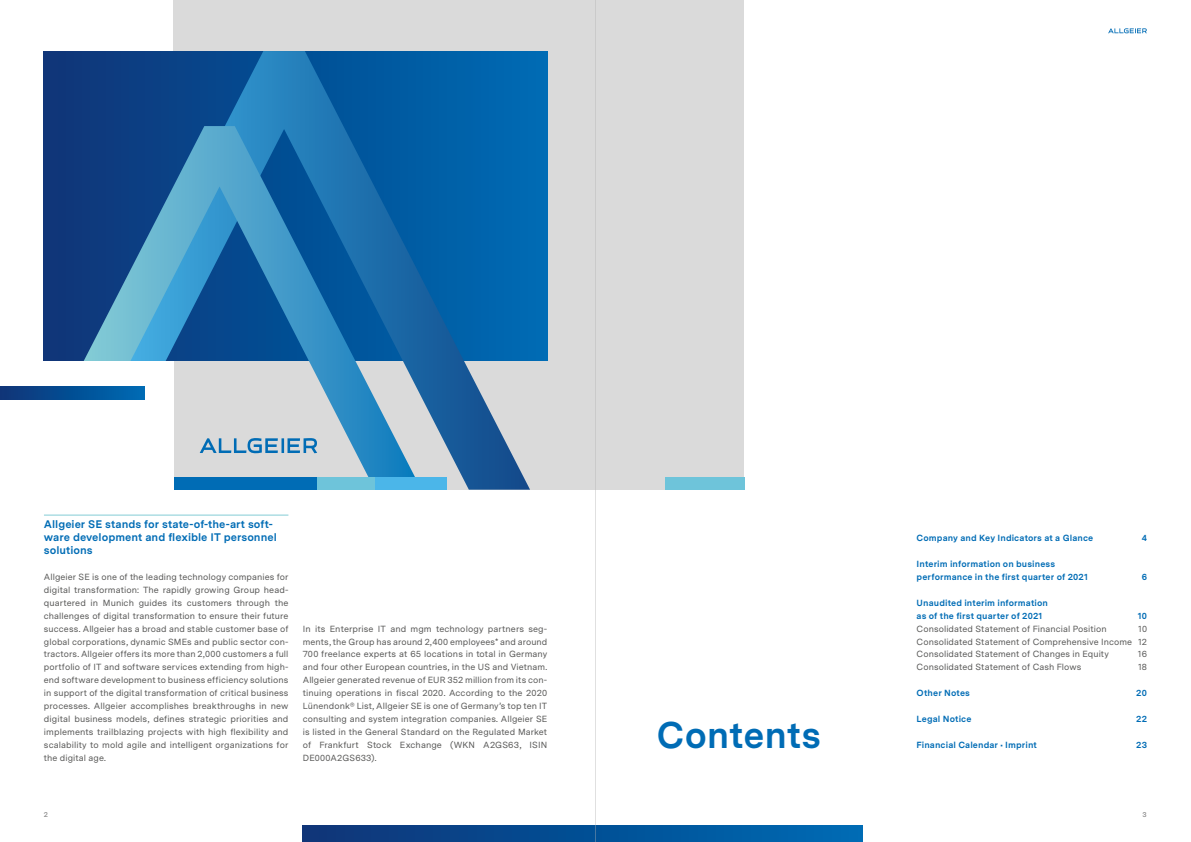
<style>
.page{position:relative;width:1191px;height:842px;background:#fff}
.page>*{position:absolute;margin:0;border:0;box-sizing:border-box;transform-origin:0 0}
.t1{font:700 37px "Messina Sans";color:#006cb5}
.t2{font:700 11px/12.9px "Messina Sans";color:#006cb5}
.t3{font:8.9px/12.9px "Messina Sans";letter-spacing:.01em;color:#575756;text-align:justify}
.t4{font:700 8.9px/12.9px "Messina Sans";letter-spacing:.01em;color:#006cb5}
.t5{font:600 7px "Messina Sans";color:#878787}
</style>
<div class="page">
<div style="left:173px;top:0;width:571px;height:490px;background:#dadada"></div>
<svg style="left:44px;top:51px;width:503px;height:310px;background:#0a458a"></svg>
<svg style="left:104px;top:51px;width:426px;height:439px;background:#1a68a7"></svg>
<svg style="left:82px;top:126px;width:337px;height:351px"></svg>
<div style="left:173px;top:477px;width:273px;height:13px;background:#4bb6e9"></div>
<div style="left:173px;top:477px;width:144px;height:13px;background:#006cb5"></div>
<div style="left:317px;top:477px;width:58px;height:13px;background:#6ec4da"></div>
<div style="left:665px;top:477px;width:79px;height:13px;background:#6ec4da"></div>
<hr style="left:44px;top:515px;width:244px;height:1px;background:#84ccd5">
<div style="left:41px;top:361px;width:132px;height:138px;background:#fff"></div>
<svg style="left:200px;top:438px;width:117px;height:15px"></svg>
<div style="left:303px;top:825px;width:559px;height:17px;background:linear-gradient(to right,#0e3477,#006bb4)"></div>
<svg style="left:0;top:386px;width:145px;height:13px;background:#044f95"></svg>
<svg style="left:1108px;top:28px;width:38px;height:5px"></svg>
<hr style="left:595px;top:0;width:1px;height:842px;background:#b3b2b2">
<p class="t2" style="left:44px;top:517px;width:234px">Allgeier SE stands for state-of-the-art soft&shy;ware development and flexible IT personnel solutions</p>
<p class="t3" style="left:44px;top:570px;width:246px">Allgeier SE is one of the leading technology companies for digital transformation: The rapidly growing Group head&shy;quartered in Munich guides its customers through the challenges of digital transformation to ensure their future success. Allgeier has a broad and stable customer base of global corporations, dynamic SMEs and public sector con&shy;tractors. Allgeier offers its more than 2,000 customers a full portfolio of IT and software services extending from high&shy;end software development to business efficiency solutions in support of the digital transformation of critical business processes. Allgeier accomplishes breakthroughs in new digital business models, defines strategic priorities and implements trailblazing projects with high flexibility and scalability to mold agile and intelligent organizations for the digital age.</p>
<p class="t3" style="left:303px;top:622px;width:246px">In its Enterprise IT and mgm technology partners seg&shy;ments, the Group has around 2,400 employees* and around 700 freelance experts at 65 locations in total in Germany and four other European countries, in the US and Vietnam.<br>Allgeier generated revenue of EUR 352 million from its con&shy;tinuing operations in fiscal 2020. According to the 2020<br>Lünendonk® List, Allgeier SE is one of Germany’s top ten IT consulting and system integration companies. Allgeier SE is listed in the General Standard on the Regulated Market of Frankfurt Stock Exchange (WKN A2GS63, ISIN DE000A2GS633).</p>
<h1 class="t1" style="left:656px;top:707px;width:166px">Contents</h1>
<p class="t4" style="left:916px;top:531px;width:178px">Company and Key Indicators at a Glance</p>
<p class="t4" style="left:1141px;top:531px;width:7px">4</p>
<p class="t4" style="left:916px;top:557px;width:173px">Interim information on business performance in the first quarter of 2021</p>
<p class="t4" style="left:1141px;top:570px;width:7px">6</p>
<p class="t4" style="left:916px;top:596px;width:133px">Unaudited interim information as of the first quarter of 2021</p>
<p class="t4" style="left:1137px;top:609px;width:11px">10</p>
<p class="t3" style="left:916px;top:622px;width:192px">Consolidated Statement of Financial Position</p>
<p class="t3" style="left:916px;top:622px;width:232px;text-indent:222px">10<br>Consolidated Statement of Comprehensive Income 12<br>Consolidated Statement of Changes in Equity</p>
<p class="t3" style="left:1138px;top:647px;width:11px">16</p>
<p class="t3" style="left:916px;top:660px;width:166px">Consolidated Statement of Cash Flows</p>
<p class="t3" style="left:1138px;top:660px;width:10px">18</p>
<p class="t4" style="left:916px;top:686px;width:55px">Other Notes</p>
<p class="t4" style="left:1136px;top:686px;width:12px">20</p>
<p class="t4" style="left:916px;top:712px;width:56px">Legal Notice</p>
<p class="t4" style="left:1136px;top:712px;width:12px">22</p>
<p class="t4" style="left:916px;top:738px;width:122px">Financial Calendar • Imprint</p>
<p class="t4" style="left:1136px;top:738px;width:12px">23</p>
<p class="t5" style="left:44px;top:809px;width:6px">2</p>
<p class="t5" style="left:1142px;top:809px;width:6px">3</p>
</div>
